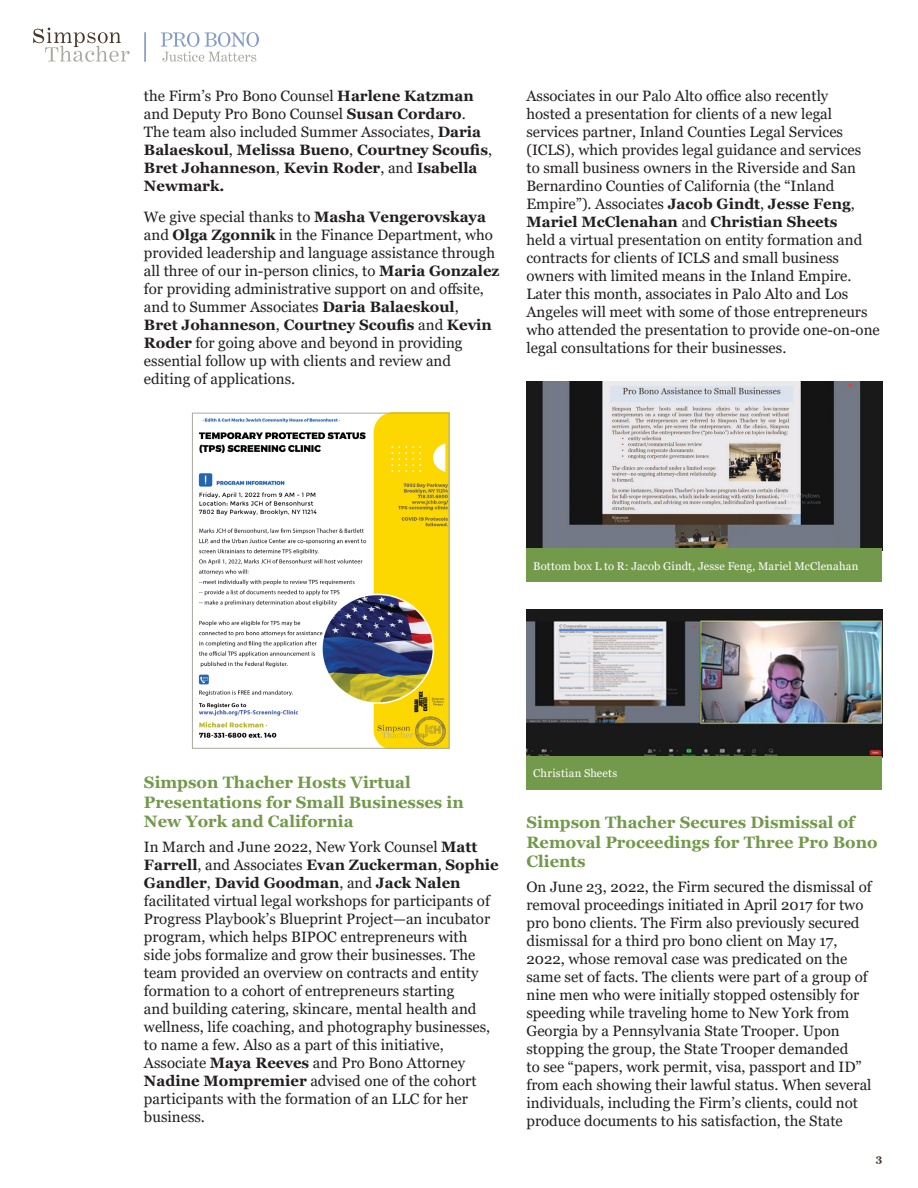
<style>
.page{position:relative;width:918px;height:1188px;background:#fff}
.page>*{position:absolute;margin:0;border:0;box-sizing:border-box;transform-origin:0 0}
.Subhead7490{font:700 16.5px/19.5px "Georgia";color:#72994a}
.Standard_Text{font:15px/18px "Georgia";color:#231f20}
.Standard_Text-2{font:700 15px/18px "Georgia";color:#231f20}
.t1{font:11.25px "Georgia";letter-spacing:.015em;color:#fff}
.t2{font:700 10.5px "Georgia";color:#4a3828}
.s1{font-weight:400}
.s2{font-weight:700}
</style>
<div class="page">
<svg style="left:33px;top:28px;width:97px;height:34px"></svg>
<svg style="left:161px;top:32px;width:98px;height:30px"></svg>
<hr style="left:144px;top:32px;width:2px;height:30px;background:#839aca">
<img style="left:198px;top:415px;width:249px;height:332px">
<div style="left:192px;top:413px;width:257px;height:336px;border:1px solid #aaa99f"></div>
<img style="left:526px;top:381px;width:356px;height:168px">
<img style="left:526px;top:609px;width:356px;height:147px">
<div style="left:526px;top:549px;width:356px;height:33px;background:#73994a"></div>
<div style="left:526px;top:756px;width:356px;height:34px;background:#73994a"></div>
<p class="Standard_Text-2" style="left:144px;top:86px;width:350px"><span class="s1">the Firm’s Pro Bono Counsel</span> Harlene Katzman <span class="s1">and Deputy Pro Bono Counsel</span> Susan Cordaro<span class="s1">.<br>The team also included Summer Associates,</span> Daria Balaeskoul<span class="s1">,</span> Melissa Bueno<span class="s1">,</span> Courtney Scoufis<span class="s1">, </span>Bret Johanneson<span class="s1">,</span> Kevin Roder<span class="s1">, and</span> Isabella Newmark.</p>
<p class="Standard_Text" style="left:144px;top:208px;width:357px">We give special thanks to <span class="s2">Masha Vengerovskaya </span>and <span class="s2">Olga Zgonnik</span> in the Finance Department, who provided leadership and language assistance through all three of our in-person clinics, to <span class="s2">Maria Gonzalez </span>for providing administrative support on and offsite, and to Summer Associates <span class="s2">Daria Balaeskoul</span>,<br><span class="s2">Bret Johanneson</span>, <span class="s2">Courtney Scoufis</span> and <span class="s2">Kevin Roder</span> for going above and beyond in providing essential follow up with clients and review and editing of applications.</p>
<p class="Standard_Text" style="left:526px;top:87px;width:355px">Associates in our Palo Alto office also recently<br>hosted a presentation for clients of a new legal services partner, Inland Counties Legal Services (ICLS), which provides legal guidance and services<br>to small business owners in the Riverside and San Bernardino Counties of California (the “Inland Empire”). Associates <span class="s2">Jacob Gindt</span>, <span class="s2">Jesse Feng</span>, <span class="s2">Mariel McClenahan</span> and <span class="s2">Christian Sheets<br></span>held a virtual presentation on entity formation and contracts for clients of ICLS and small business owners with limited means in the Inland Empire.<br>Later this month, associates in Palo Alto and Los Angeles will meet with some of those entrepreneurs who attended the presentation to provide one-on-one legal consultations for their businesses.</p>
<p class="t1" style="left:533px;top:559px;width:327px">Bottom box L to R: Jacob Gindt, Jesse Feng, Mariel McClenahan</p>
<p class="Subhead7490" style="left:144px;top:773px;width:321px">Simpson Thacher Hosts Virtual<br>Presentations for Small Businesses in<br>New York and California</p>
<p class="Standard_Text" style="left:144px;top:838px;width:356px">In March and June 2022, New York Counsel <span class="s2">Matt Farrell</span>, and Associates <span class="s2">Evan Zuckerman</span>, <span class="s2">Sophie Gandler</span>, <span class="s2">David Goodman</span>, and <span class="s2">Jack Nalen </span>facilitated virtual legal workshops for participants of Progress Playbook’s Blueprint Project—an incubator program, which helps BIPOC entrepreneurs with<br>side jobs formalize and grow their businesses. The team provided an overview on contracts and entity formation to a cohort of entrepreneurs starting<br>and building catering, skincare, mental health and wellness, life coaching, and photography businesses, to name a few. Also as a part of this initiative, Associate <span class="s2">Maya Reeves</span> and Pro Bono Attorney <span class="s2">Nadine Mompremier</span> advised one of the cohort participants with the formation of an LLC for her business.</p>
<p class="t1" style="left:533px;top:766px;width:86px">Christian Sheets</p>
<p class="Subhead7490" style="left:526px;top:813px;width:353px">Simpson Thacher Secures Dismissal of<br>Removal Proceedings for Three Pro Bono<br>Clients</p>
<p class="Standard_Text" style="left:526px;top:878px;width:347px">On June 23, 2022, the Firm secured the dismissal of removal proceedings initiated in April 2017 for two pro bono clients. The Firm also previously secured dismissal for a third pro bono client on May 17, 2022, whose removal case was predicated on the same set of facts. The clients were part of a group of nine men who were initially stopped ostensibly for speeding while traveling home to New York from Georgia by a Pennsylvania State Trooper. Upon stopping the group, the State Trooper demanded<br>to see “papers, work permit, visa, passport and ID” from each showing their lawful status. When several individuals, including the Firm’s clients, could not produce documents to his satisfaction, the State</p>
<p class="t2" style="left:876px;top:1152px;width:8px">3</p>
</div>
